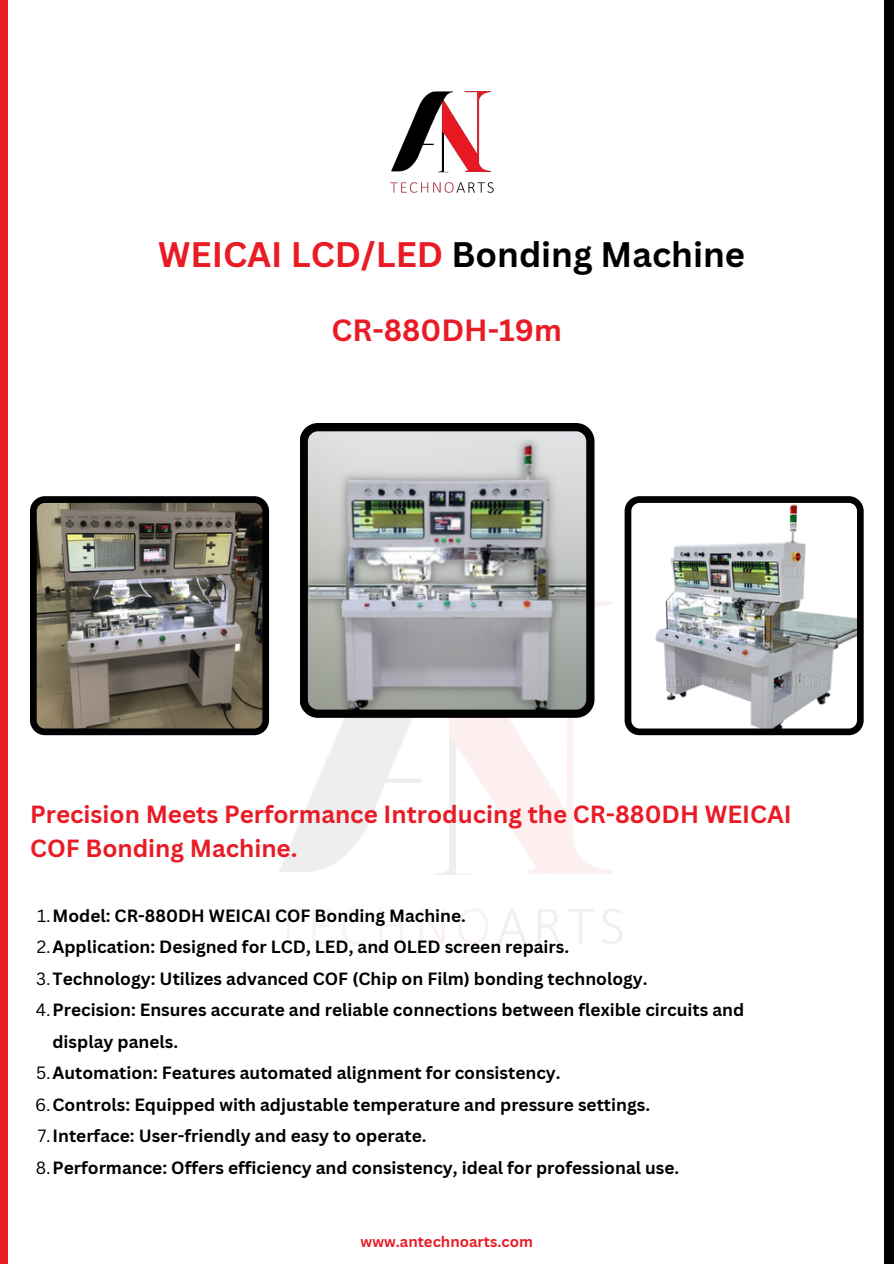
<style>
.page{position:relative;width:894px;height:1264px;background:#fff}
.page>*{position:absolute;margin:0;border:0;box-sizing:border-box;transform-origin:0 0}
.t1{font:700 34.5px "Canva Sans";color:#000}
.t2{font:700 29.85px "Canva Sans";color:#e91b25}
.t3{font:700 24.15px/33.8px "Canva Sans";color:#e91b25}
.t4{font:700 17.25px/31.5px "Canva Sans";color:#000}
.t5{font:700 14.85px "Canva Sans";color:#e91b25}
.s1{color:#e91b25}
.s2{font-weight:400}
</style>
<div class="page">
<img style="left:390px;top:91px;width:104px;height:102px">
<svg style="left:300px;top:423px;width:294px;height:295px;background:#999c9c"></svg>
<svg style="left:30px;top:496px;width:239px;height:239px;background:#6d685e"></svg>
<svg style="left:624px;top:496px;width:239px;height:239px"></svg>
<div style="left:0;top:0;width:7px;height:1263px;background:#e91b25"></div>
<div style="left:883px;top:0;width:10px;height:1263px;background:#000"></div>
<p class="t1" style="left:158px;top:230px;width:588px"><span class="s1">WEICAI LCD/LED</span> Bonding Machine</p>
<p class="t2" style="left:331px;top:309px;width:232px">CR-880DH-19m</p>
<h3 class="t3" style="left:30px;top:796px;width:762px">Precision Meets Performance Introducing the CR-880DH WEICAI<br>COF Bonding Machine.</h3>
<p class="t4" style="left:37px;top:899px;width:430px"><span class="s2">1.</span>Model: CR-880DH WEICAI COF Bonding Machine.</p>
<p class="t4" style="left:37px;top:930px;width:534px"><span class="s2">2.</span>Application: Designed for LCD, LED, and OLED screen repairs.</p>
<p class="t4" style="left:36px;top:962px;width:612px"><span class="s2">3.</span>Technology: Utilizes advanced COF (Chip on Film) bonding technology.</p>
<p class="t4" style="left:52px;top:993px;width:693px;text-indent:-17px"><span class="s2">4.</span>Precision: Ensures accurate and reliable connections between flexible circuits and display panels.</p>
<p class="t4" style="left:36px;top:1056px;width:526px"><span class="s2">5.</span>Automation: Features automated alignment for consistency.</p>
<p class="t4" style="left:35px;top:1088px;width:616px"><span class="s2">6.</span>Controls: Equipped with adjustable temperature and pressure settings.</p>
<p class="t4" style="left:38px;top:1119px;width:390px"><span class="s2">7.</span>Interface: User-friendly and easy to operate.</p>
<p class="t4" style="left:36px;top:1151px;width:645px"><span class="s2">8.</span>Performance: Offers efficiency and consistency, ideal for professional use.</p>
<p class="t5" style="left:360px;top:1230px;width:174px">www.antechnoarts.com</p>
</div>
